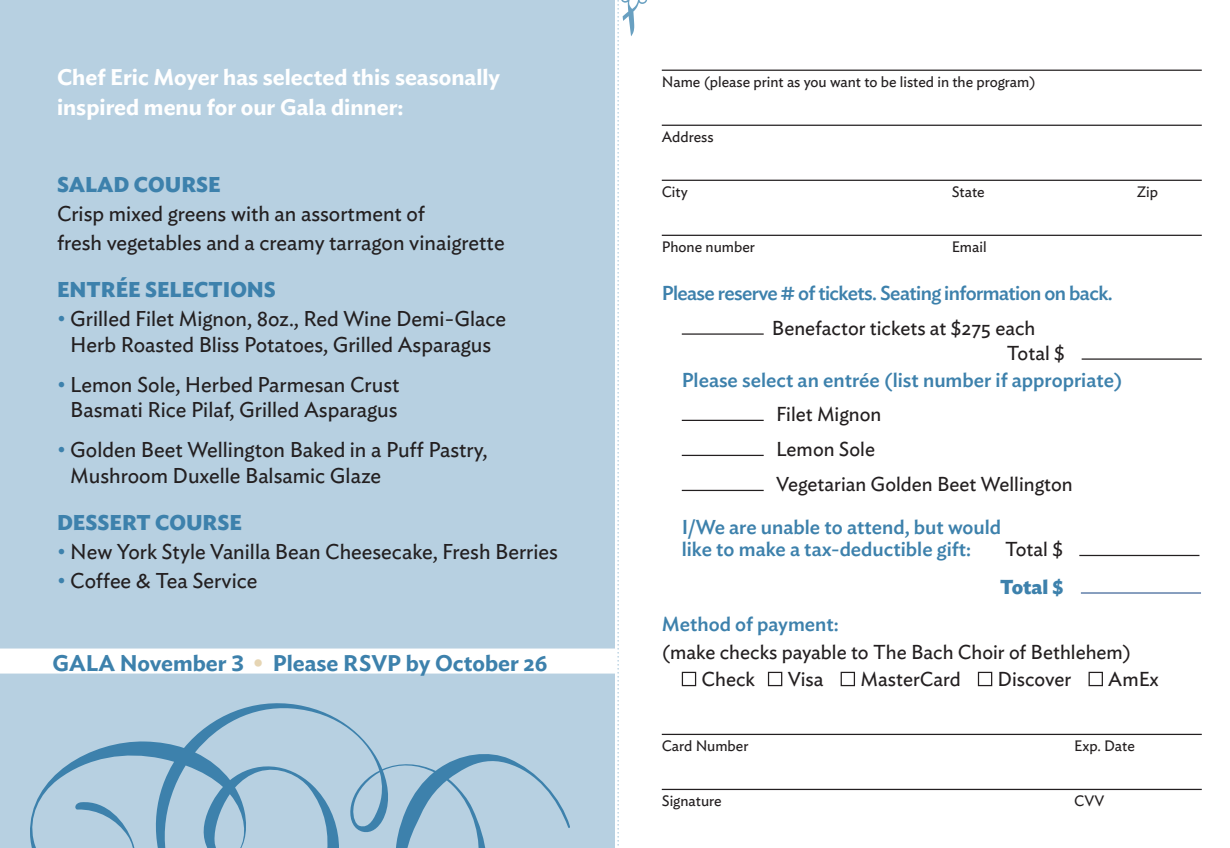
<style>
.page{position:relative;width:1230px;height:848px;background:#fff}
.page>*{position:absolute;margin:0;border:0;box-sizing:border-box;transform-origin:0 0}
.t1{font:600 22.5px/30px "Ideal Sans";color:#fff}
.t2{font:600 22.5px "Ideal Sans";color:#3d81ac}
.t3{font:21.25px/25.5px "Ideal Sans";color:#231f20}
.t4{font:700 21.25px "Ideal Sans";color:#3d81ac}
.t5{font:20px/35px "Ideal Sans";color:#231f20}
.t6{font:500 20px/22.5px "Ideal Sans";color:#3d81ac}
.t7{font:500 20px "Ideal Sans";letter-spacing:-.03em;color:#3d81ac}
.t8{font:700 20px "Ideal Sans";color:#3d81ac}
.t9{font:15px "Ideal Sans";color:#231f20}
.s1{font-weight:300;color:#3d81ac}
.s2{color:#e6d5b3}
</style>
<div class="page">
<div style="left:0;top:0;width:615px;height:848px;background:#b7d0e1"></div>
<div style="left:0;top:648px;width:615px;height:25px;background:#fff"></div>
<svg style="left:30px;top:703px;width:540px;height:145px"></svg>
<hr style="left:662px;top:70px;width:540px;height:1px;background:#231f20">
<hr style="left:662px;top:125px;width:540px;height:1px;background:#231f20">
<hr style="left:662px;top:180px;width:540px;height:1px;background:#231f20">
<hr style="left:662px;top:235px;width:540px;height:1px;background:#231f20">
<hr style="left:662px;top:733px;width:540px;height:2px;background:#231f20">
<hr style="left:662px;top:788px;width:540px;height:2px;background:#231f20">
<hr style="left:682px;top:333px;width:82px;height:2px;background:#231f20">
<hr style="left:1082px;top:358px;width:120px;height:2px;background:#231f20">
<hr style="left:682px;top:420px;width:82px;height:1px;background:#231f20">
<hr style="left:682px;top:455px;width:82px;height:1px;background:#231f20">
<hr style="left:682px;top:490px;width:82px;height:1px;background:#231f20">
<hr style="left:1079px;top:555px;width:120px;height:1px;background:#231f20">
<hr style="left:1081px;top:592px;width:120px;height:1px;background:#426699">
<div style="left:682px;top:671px;width:14px;height:15px;border:1px solid #231f20"></div>
<div style="left:768px;top:671px;width:14px;height:15px;border:1px solid #231f20"></div>
<div style="left:841px;top:671px;width:14px;height:15px;border:1px solid #231f20"></div>
<div style="left:978px;top:671px;width:14px;height:15px;border:1px solid #231f20"></div>
<div style="left:1089px;top:671px;width:14px;height:15px;border:1px solid #231f20"></div>
<svg style="left:613px;top:0;width:34px;height:846px"></svg>
<p class="t1" style="left:57px;top:60px;width:445px">Chef Eric Moyer has selected this seasonally inspired menu for our Gala dinner:</p>
<p class="t9" style="left:662px;top:70px;width:375px">Name (please print as you want to be listed in the program)</p>
<p class="t9" style="left:662px;top:125px;width:53px">Address</p>
<p class="t4" style="left:57px;top:168px;width:165px">SALAD COURSE</p>
<p class="t3" style="left:57px;top:197px;width:449px;line-height:28.8px">Crisp mixed greens with an assortment of<br>fresh vegetables and a creamy tarragon vinaigrette</p>
<p class="t4" style="left:57px;top:273px;width:221px">ENTRÉE SELECTIONS</p>
<p class="t3" style="left:57px;top:304px;width:451px;text-align:center"><span class="s1">•</span> Grilled Filet Mignon, 8oz., Red Wine Demi-Glace<br>Herb Roasted Bliss Potatoes, Grilled Asparagus</p>
<p class="t3" style="left:57px;top:370px;width:344px;text-align:center"><span class="s1">•</span> Lemon Sole, Herbed Parmesan Crust<br>Basmati Rice Pilaf, Grilled Asparagus</p>
<p class="t3" style="left:70px;top:435px;width:419px;text-indent:-13px"><span class="s1">•</span> Golden Beet Wellington Baked in a Puff Pastry,<br>Mushroom Duxelle Balsamic Glaze</p>
<p class="t4" style="left:57px;top:505px;width:187px">DESSERT COURSE</p>
<p class="t3" style="left:57px;top:537px;width:503px"><span class="s1">•</span> New York Style Vanilla Bean Cheesecake, Fresh Berries</p>
<p class="t3" style="left:57px;top:566px;width:202px"><span class="s1">•</span> Coffee &amp; Tea Service</p>
<p class="t2" style="left:52px;top:645px;width:497px">GALA November 3 <span class="s2">•</span> Please RSVP by October 26</p>
<p class="t9" style="left:662px;top:180px;width:28px">City</p>
<p class="t9" style="left:952px;top:180px;width:35px">State</p>
<p class="t9" style="left:1137px;top:180px;width:23px">Zip</p>
<p class="t9" style="left:662px;top:235px;width:95px">Phone number</p>
<p class="t9" style="left:952px;top:235px;width:36px">Email</p>
<p class="t7" style="left:662px;top:277px;width:452px">Please reserve # of tickets. Seating information on back.</p>
<p class="t5" style="left:1007px;top:314px;width:59px;line-height:25px;text-indent:-235px">Benefactor tickets at $275 each<br>Total $</p>
<p class="t6" style="left:682px;top:367px;width:442px">Please select an entrée (list number if appropriate)</p>
<p class="t5" style="left:776px;top:395px;width:298px">Filet Mignon<br>Lemon Sole<br>Vegetarian Golden Beet Wellington</p>
<p class="t6" style="left:682px;top:514px;width:321px">I/We are unable to attend, but would like to make a tax-deductible gift:</p>
<p class="t5" style="left:1005px;top:530px;width:59px">Total $</p>
<p class="t8" style="left:1000px;top:570px;width:65px">Total $</p>
<p class="t6" style="left:662px;top:611px;width:179px">Method of payment:</p>
<p class="t5" style="left:702px;top:636px;width:431px;line-height:27.5px;text-indent:-40px">(make checks payable to The Bach Choir of Bethlehem)<br>Check</p>
<p class="t5" style="left:788px;top:660px;width:37px">Visa</p>
<p class="t5" style="left:860px;top:660px;width:102px">MasterCard</p>
<p class="t5" style="left:998px;top:660px;width:75px">Discover</p>
<p class="t5" style="left:1108px;top:660px;width:52px">AmEx</p>
<p class="t9" style="left:662px;top:734px;width:88px">Card Number</p>
<p class="t9" style="left:1074px;top:734px;width:62px">Exp. Date</p>
<p class="t9" style="left:662px;top:789px;width:61px">Signature</p>
<p class="t9" style="left:1074px;top:789px;width:31px">CVV</p>
</div>
